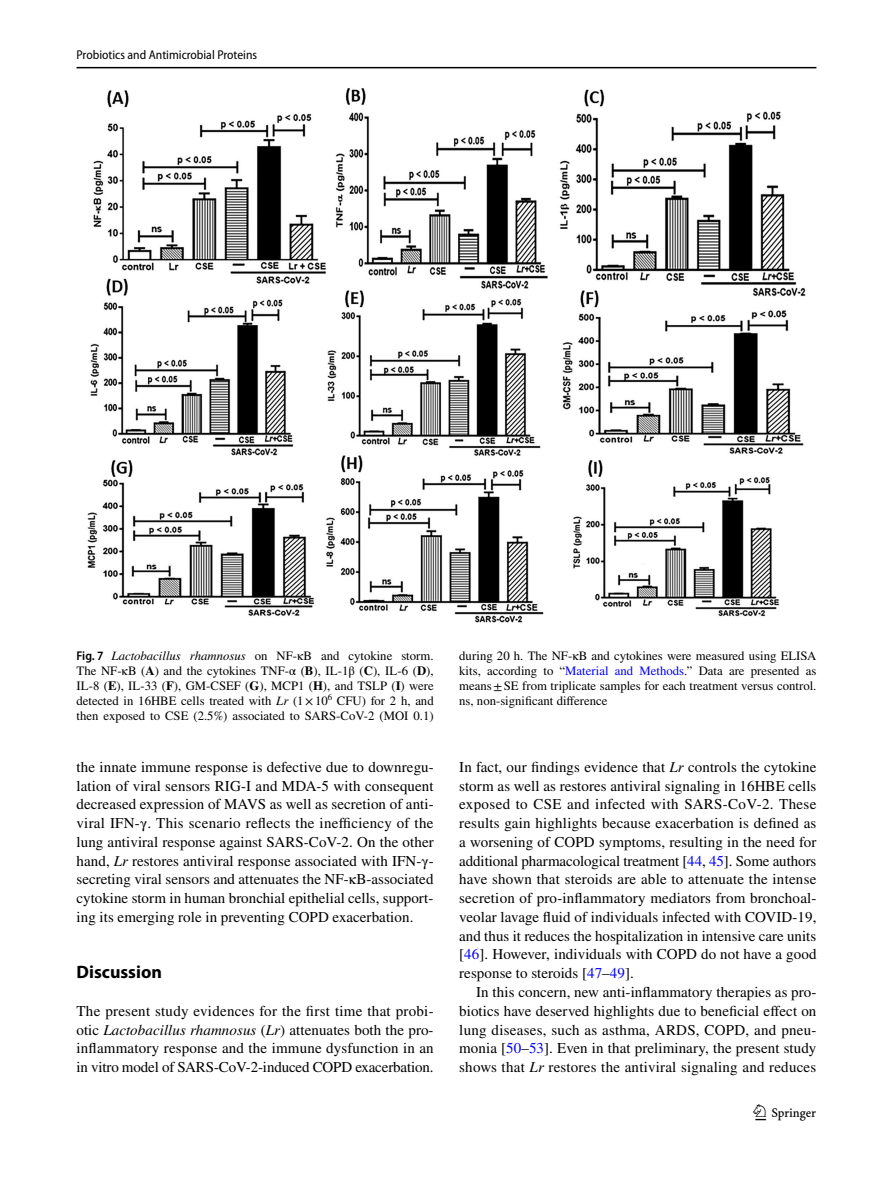
<style>
.page{position:relative;width:893px;height:1187px;background:#fff}
.page>*{position:absolute;margin:0;border:0;box-sizing:border-box;transform-origin:0 0}
.t1{font:22.5px "Springnew Regular 3";color:#000}
.t2{font:700 18px "Myriad Pro";color:#000}
.t3{font:15px/18.8px "STIX";letter-spacing:.005em;color:#000;text-align:justify}
.t4{font:12.75px/15px "STIX";color:#000;text-align:justify}
.t5{font:semi-condensed 12.75px "Myriad Pro";color:#000}
.s1{font-family:"Myriad Pro";font-weight:600;font-stretch:semi-condensed}
.s2{font-style:italic}
.s3{font-weight:700}
.s4{color:#00f}
</style>
<div class="page">
<hr style="left:77px;top:67px;width:739px;height:1px;background:#000">
<img style="left:87px;top:88px;width:719px;height:535px">
<p class="t5" style="left:77px;top:48px;width:182px">Probiotics and Antimicrobial Proteins</p>
<p class="t4" style="left:77px;top:648px;width:359px"><span class="s1">Fig. 7</span> <span class="s2">Lactobacillus rhamnosus</span> on NF-κB and cytokine storm.<br>The NF-κB (<span class="s3">A</span>) and the cytokines TNF-α (<span class="s3">B</span>), IL-1β (<span class="s3">C</span>), IL-6 (<span class="s3">D</span>), IL-8 (<span class="s3">E</span>), IL-33 (<span class="s3">F</span>), GM-CSEF (<span class="s3">G</span>), MCP1 (<span class="s3">H</span>), and TSLP (<span class="s3">I</span>) were detected in 16HBE cells treated with <span class="s2">Lr</span> (1× -10<sup>6</sup> CFU) for 2 h, and then exposed to CSE (2.5%) associated to SARS-CoV-2 (MOI 0.1)</p>
<p class="t4" style="left:459px;top:648px;width:359px">during 20 h. The NF-κB and cytokines were measured using ELISA kits, according to “<span class="s4">Material and Methods</span>.” Data are presented as means±SE from triplicate samples for each treatment versus control. ns, non-significant difference</p>
<p class="t3" style="left:77px;top:758px;width:359px">the innate immune response is defective due to downregu&shy;lation of viral sensors RIG-I and MDA-5 with consequent decreased expression of MAVS as well as secretion of anti&shy;viral IFN-γ. This scenario reflects the inefficiency of the lung antiviral response against SARS-CoV-2. On the other hand, <span class="s2">Lr</span> restores antiviral response associated with IFN-γ&shy;secreting viral sensors and attenuates the NF-κB-associated cytokine storm in human bronchial epithelial cells, support&shy;ing its emerging role in preventing COPD exacerbation.</p>
<p class="t2" style="left:77px;top:960px;width:87px">Discussion</p>
<p class="t3" style="left:77px;top:1002px;width:359px">The present study evidences for the first time that probi&shy;otic <span class="s2">Lactobacillus rhamnosus</span> (<span class="s2">Lr</span>) attenuates both the pro&shy;inflammatory response and the immune dysfunction in an in vitro model of SARS-CoV-2-induced COPD exacerbation.</p>
<p class="t3" style="left:459px;top:758px;width:359px">In fact, our findings evidence that <span class="s2">Lr</span> controls the cytokine storm as well as restores antiviral signaling in 16HBE cells exposed to CSE and infected with SARS-CoV-2. These results gain highlights because exacerbation is defined as a worsening of COPD symptoms, resulting in the need for additional pharmacological treatment [<span class="s4">44</span>, <span class="s4">45</span>]. Some authors have shown that steroids are able to attenuate the intense secretion of pro-inflammatory mediators from bronchoal&shy;veolar lavage fluid of individuals infected with COVID-19, and thus it reduces the hospitalization in intensive care units [<span class="s4">46</span>]. However, individuals with COPD do not have a good response to steroids [<span class="s4">47</span>–<span class="s4">49</span>].</p>
<p class="t3" style="left:459px;top:983px;width:359px;text-indent:17px">In this concern, new anti-inflammatory therapies as pro&shy;biotics have deserved highlights due to beneficial effect on lung diseases, such as asthma, ARDS, COPD, and pneu&shy;monia [<span class="s4">50</span>–<span class="s4">53</span>]. Even in that preliminary, the present study shows that <span class="s2">Lr</span> restores the antiviral signaling and reduces</p>
<h1 class="t1" style="left:755px;top:1104px;width:62px">1 3</h1>
</div>
